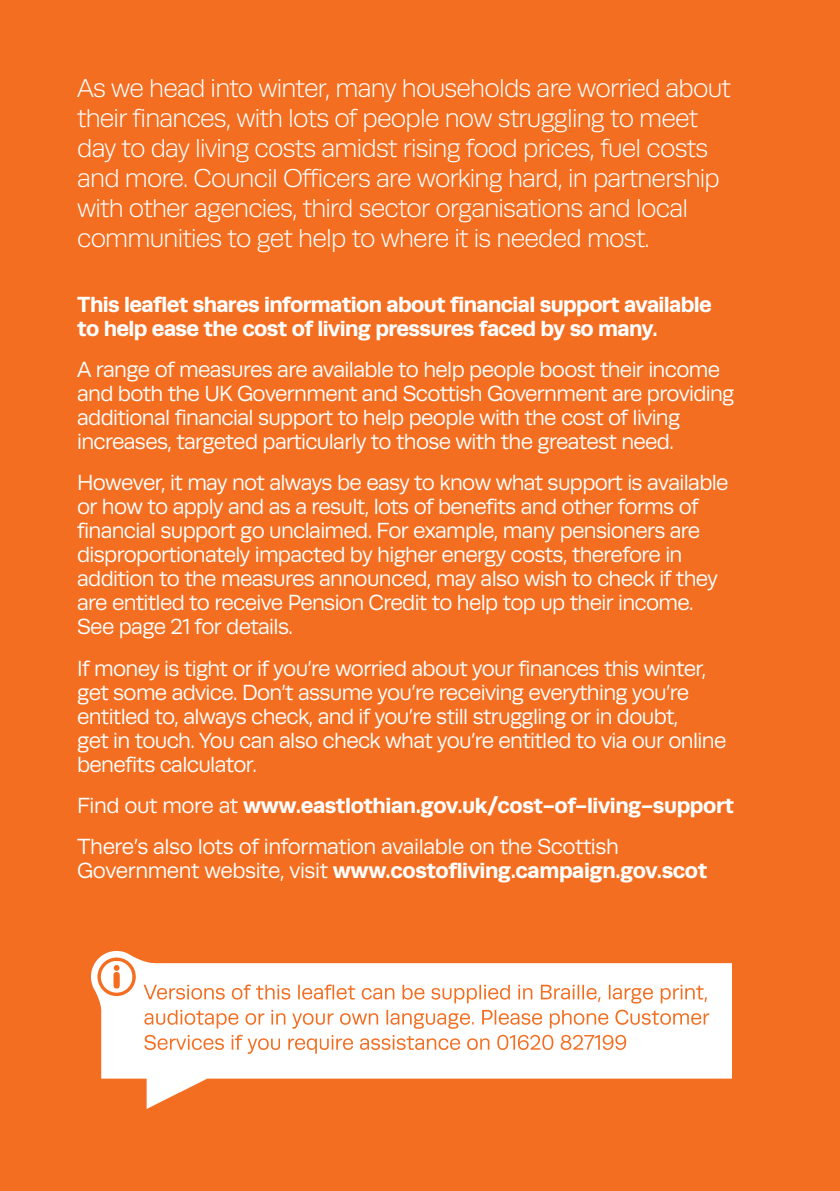
<style>
.page{position:relative;width:840px;height:1191px;background:#fff}
.page>*{position:absolute;margin:0;border:0;box-sizing:border-box;transform-origin:0 0}
.t1{font:300 26px/30px "Runda";letter-spacing:-.03em;color:#fff}
.t2{font:22px/24px "Runda";letter-spacing:-.03em;color:#fff}
.t3{font:700 22px/24px "Runda";letter-spacing:-.03em;color:#fff}
.s1{font-weight:400}
.s2{font-weight:700}
</style>
<div class="page">
<div style="left:0;top:0;width:839px;height:1191px;background:#f36e21"></div>
<img style="left:92px;top:951px;width:638px;height:157px">
<p class="t1" style="left:77px;top:74px;width:655px">As we head into winter, many households are worried about their finances, with lots of people now struggling to meet day to day living costs amidst rising food prices, fuel costs and more. Council Officers are working hard, in partnership with other agencies, third sector organisations and local communities to get help to where it is needed most.</p>
<p class="t3" style="left:77px;top:292px;width:636px">This leaflet shares information about financial support available to help ease the cost of living pressures faced by so many.</p>
<p class="t2" style="left:77px;top:358px;width:658px">A range of measures are available to help people boost their income and both the UK Government and Scottish Government are providing additional financial support to help people with the cost of living increases, targeted particularly to those with the greatest need.</p>
<p class="t2" style="left:77px;top:471px;width:652px">However, it may not always be easy to know what support is available or how to apply and as a result, lots of benefits and other forms of financial support go unclaimed. For example, many pensioners are disproportionately impacted by higher energy costs, therefore in addition to the measures announced, may also wish to check if they are entitled to receive Pension Credit to help top up their income.<br>See page 21 for details.</p>
<p class="t2" style="left:77px;top:656px;width:650px">If money is tight or if you’re worried about your finances this winter, get some advice. Don’t assume you’re receiving everything you’re entitled to, always check, and if you’re still struggling or in doubt,<br>get in touch. You can also check what you’re entitled to via our online benefits calculator.</p>
<p class="t3" style="left:77px;top:792px;width:658px"><span class="s1">Find out more at</span> www.eastlothian.gov.uk/cost-of-living-support</p>
<p class="t2" style="left:77px;top:834px;width:631px">There’s also lots of information available on the Scottish<br>Government website, visit <span class="s2">www.costofliving.campaign.gov.scot</span></p>
</div>
